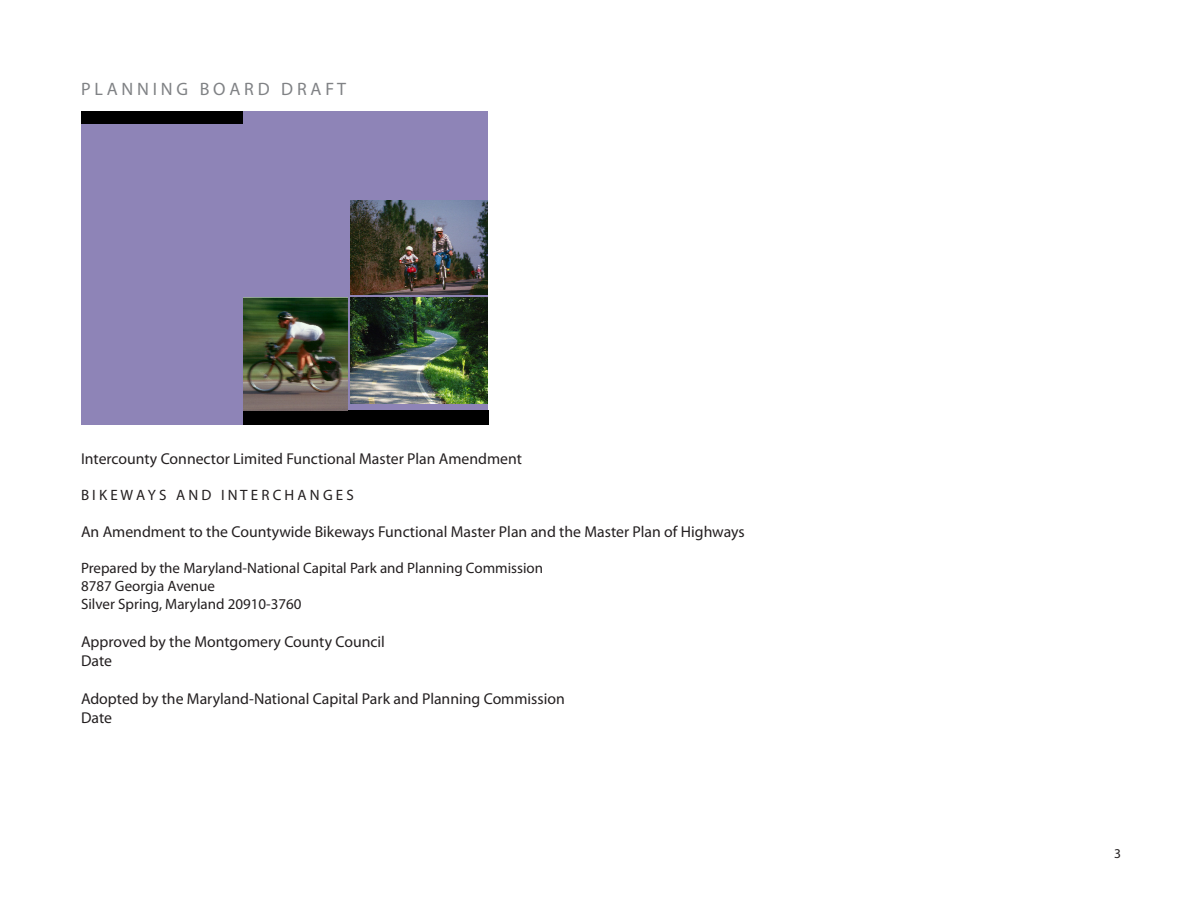
<style>
.page{position:relative;width:1188px;height:918px;background:#fff}
.page>*{position:absolute;margin:0;border:0;box-sizing:border-box;transform-origin:0 0}
.t1{font:18px "Myriad Pro";color:#808285}
.t2{font:15.75px/18.9px "Myriad Pro";color:#231f20}
.t3{font:15px/18px "Myriad Pro";color:#231f20}
.t4{font:13.5px "Myriad Pro";color:#231f20}
</style>
<div class="page">
<div style="left:81px;top:111px;width:407px;height:314px;background:#8e84b7"></div>
<div style="left:81px;top:111px;width:161px;height:13px;background:#000"></div>
<div style="left:243px;top:411px;width:245px;height:14px;background:#000"></div>
<img style="left:350px;top:298px;width:138px;height:105px">
<img style="left:351px;top:201px;width:137px;height:94px">
<img style="left:243px;top:298px;width:105px;height:113px">
<p class="t1" style="left:81px;top:78px;width:267px">P L A N N I N G B O A R D D R A F T</p>
<p class="t2" style="left:81px;top:449px;width:443px">Intercounty Connector Limited Functional Master Plan Amendment</p>
<p class="t3" style="left:81px;top:485px;width:274px">B I K E W A Y S A N D I N T E R C H A N G E S</p>
<p class="t2" style="left:81px;top:522px;width:665px">An Amendment to the Countywide Bikeways Functional Master Plan and the Master Plan of Highways</p>
<p class="t3" style="left:81px;top:559px;width:464px">Prepared by the Maryland-National Capital Park and Planning Commission<br>8787 Georgia Avenue<br>Silver Spring, Maryland 20910-3760</p>
<p class="t2" style="left:81px;top:632px;width:305px">Approved by the Montgomery County Council<br>Date</p>
<p class="t2" style="left:81px;top:689px;width:485px">Adopted by the Maryland-National Capital Park and Planning Commission<br>Date</p>
<p class="t4" style="left:1114px;top:846px;width:8px">3</p>
</div>
